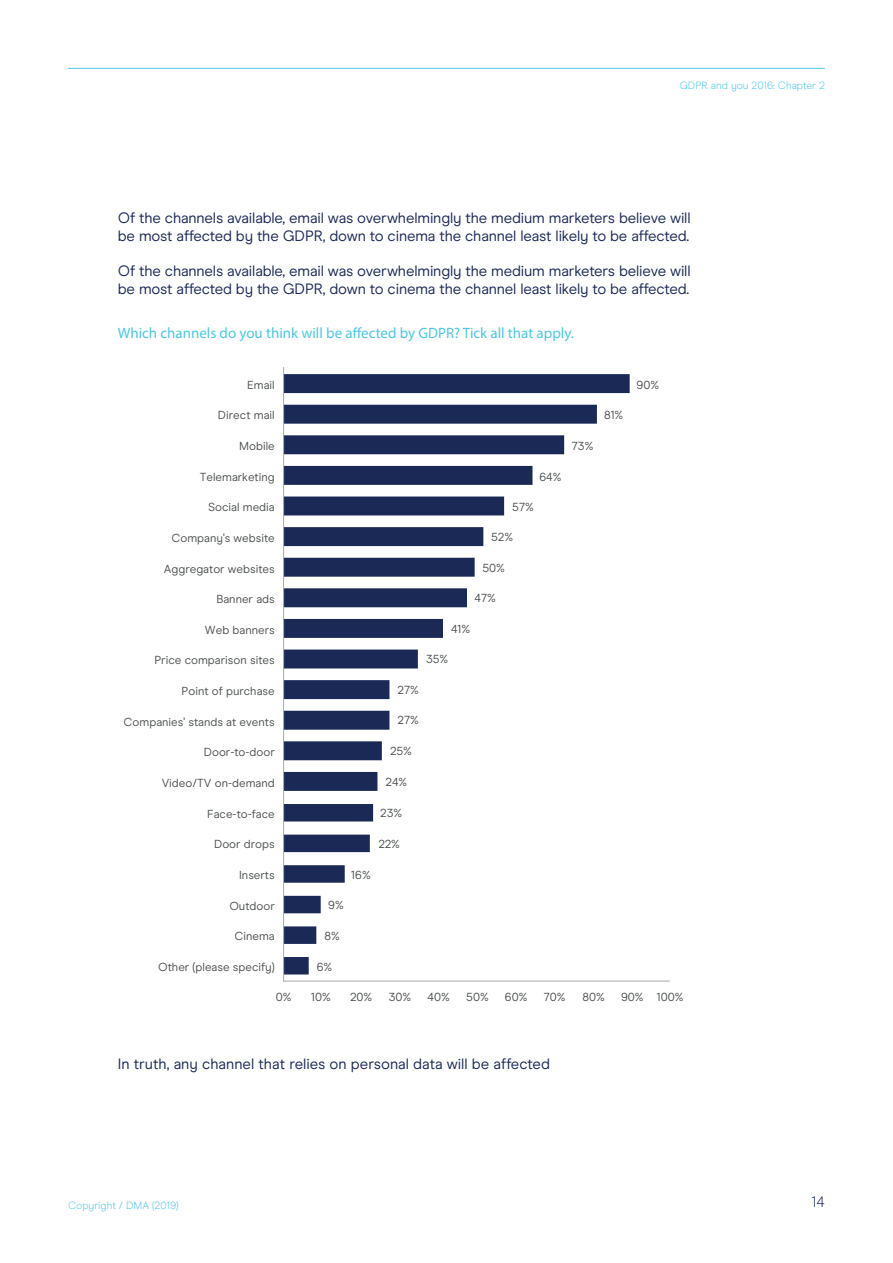
<style>
.page{position:relative;width:893px;height:1263px;background:#fff}
.page>*{position:absolute;margin:0;border:0;box-sizing:border-box;transform-origin:0 0}
.Body_text{font:15px/18px "Modern Era";letter-spacing:-.01em;color:#1b2957}
.Subheading_5___Graph{font:15px "Myriad Pro";color:#4dc7e5}
.t1{font:300 15px "Modern Era";color:#1b2957}
.t2{font:11.7px "Modern Era";color:#4f5252}
.t3{font:300 10.5px "Modern Era";color:#4dc7e5}
</style>
<div class="page">
<hr style="left:68px;top:68px;width:757px;height:1px;background:#4dc7e5">
<svg style="left:284px;top:374px;width:346px;height:600px"></svg>
<hr style="left:284px;top:981px;width:385px;height:1px;background:#a7aaaa">
<hr style="left:283px;top:368px;width:1px;height:613px;background:#a7aaaa">
<p class="t3" style="left:679px;top:80px;width:147px">GDPR and you 2016: Chapter 2</p>
<p class="Body_text" style="left:118px;top:209px;width:574px">Of the channels available, email was overwhelmingly the medium marketers believe will be most affected by the GDPR, down to cinema the channel least likely to be affected.</p>
<p class="Body_text" style="left:118px;top:262px;width:574px">Of the channels available, email was overwhelmingly the medium marketers believe will be most affected by the GDPR, down to cinema the channel least likely to be affected.</p>
<p class="Subheading_5___Graph" style="left:118px;top:324px;width:458px">Which channels do you think will be affected by GDPR? Tick all that apply.</p>
<p class="t2" style="left:247px;top:378px;width:29px">Email</p>
<p class="t2" style="left:637px;top:378px;width:24px">90%</p>
<p class="t2" style="left:218px;top:408px;width:58px">Direct mail</p>
<p class="t2" style="left:604px;top:408px;width:21px">81%</p>
<p class="t2" style="left:239px;top:439px;width:37px">Mobile</p>
<p class="t2" style="left:572px;top:439px;width:23px">73%</p>
<p class="t2" style="left:200px;top:470px;width:77px">Telemarketing</p>
<p class="t2" style="left:539px;top:470px;width:24px">64%</p>
<p class="t2" style="left:208px;top:500px;width:68px">Social media</p>
<p class="t2" style="left:512px;top:500px;width:23px">57%</p>
<p class="t2" style="left:171px;top:531px;width:105px">Company's website</p>
<p class="t2" style="left:491px;top:530px;width:23px">52%</p>
<p class="t2" style="left:164px;top:562px;width:112px">Aggregator websites</p>
<p class="t2" style="left:482px;top:561px;width:24px">50%</p>
<p class="t2" style="left:216px;top:592px;width:60px">Banner ads</p>
<p class="t2" style="left:475px;top:591px;width:23px">47%</p>
<p class="t2" style="left:205px;top:623px;width:71px">Web banners</p>
<p class="t2" style="left:451px;top:622px;width:21px">41%</p>
<p class="t2" style="left:154px;top:654px;width:122px">Price comparison sites</p>
<p class="t2" style="left:426px;top:652px;width:24px">35%</p>
<p class="t2" style="left:182px;top:684px;width:95px">Point of purchase</p>
<p class="t2" style="left:398px;top:683px;width:23px">27%</p>
<p class="t2" style="left:124px;top:715px;width:153px">Companies' stands at events</p>
<p class="t2" style="left:398px;top:713px;width:23px">27%</p>
<p class="t2" style="left:204px;top:746px;width:72px">Door-to-door</p>
<p class="t2" style="left:390px;top:744px;width:23px">25%</p>
<p class="t2" style="left:162px;top:776px;width:115px">Video/TV on-demand</p>
<p class="t2" style="left:386px;top:775px;width:23px">24%</p>
<p class="t2" style="left:207px;top:807px;width:69px">Face-to-face</p>
<p class="t2" style="left:380px;top:806px;width:23px">23%</p>
<p class="t2" style="left:214px;top:838px;width:62px">Door drops</p>
<p class="t2" style="left:378px;top:837px;width:23px">22%</p>
<p class="t2" style="left:239px;top:868px;width:37px">Inserts</p>
<p class="t2" style="left:351px;top:868px;width:21px">16%</p>
<p class="t2" style="left:229px;top:899px;width:47px">Outdoor</p>
<p class="t2" style="left:328px;top:898px;width:17px">9%</p>
<p class="t2" style="left:234px;top:929px;width:42px">Cinema</p>
<p class="t2" style="left:324px;top:929px;width:17px">8%</p>
<p class="t2" style="left:158px;top:960px;width:118px">Other (please specify)</p>
<p class="t2" style="left:317px;top:960px;width:17px">6%</p>
<p class="t2" style="left:276px;top:990px;width:17px">0%</p>
<p class="t2" style="left:311px;top:990px;width:21px">10%</p>
<p class="t2" style="left:350px;top:990px;width:24px">20%</p>
<p class="t2" style="left:389px;top:990px;width:24px">30%</p>
<p class="t2" style="left:427px;top:990px;width:24px">40%</p>
<p class="t2" style="left:466px;top:990px;width:24px">50%</p>
<p class="t2" style="left:505px;top:990px;width:24px">60%</p>
<p class="t2" style="left:544px;top:990px;width:23px">70%</p>
<p class="t2" style="left:582px;top:990px;width:24px">80%</p>
<p class="t2" style="left:621px;top:990px;width:64px">90% 100%</p>
<p class="Body_text" style="left:118px;top:1055px;width:434px">In truth, any channel that relies on personal data will be affected</p>
<p class="t3" style="left:68px;top:1199px;width:112px">Copyright / DMA (2019)</p>
<p class="t1" style="left:812px;top:1193px;width:15px">14</p>
</div>
